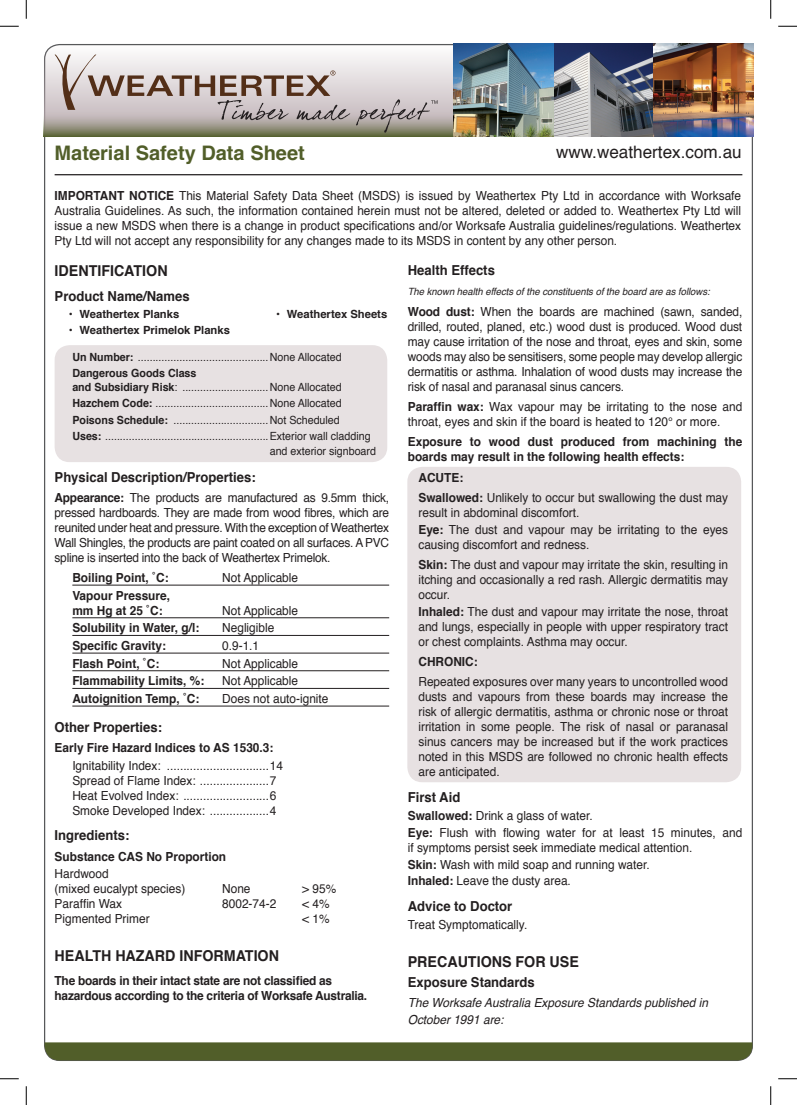
<style>
.page{position:relative;width:797px;height:1105px;background:#fff}
.page>*{position:absolute;margin:0;border:0;box-sizing:border-box;transform-origin:0 0}
.t1{font:700 20px "Helvetica";color:#515e29}
.t2{font:17.12px "Helvetica";color:#231f20}
.Subhead{font:700 15px "Helvetica";color:#231f20;scale:.95 1}
.Body{font:700 15px "Helvetica";color:#231f20;scale:.95 1}
.Subhead-2{font:700 13.75px "Helvetica";color:#231f20;scale:.95 1}
.Body-2{font:12.5px/15px "Helvetica";color:#231f20;scale:.95 1}
.Intro_Paragraph{font:12.5px/15px "Helvetica";color:#231f20;text-align:justify;scale:.95 1}
.Body-3{font:700 12.5px/15px "Helvetica";color:#231f20;scale:.95 1}
.Subhead-3{font:700 12.5px/15px "Helvetica";letter-spacing:-.02em;color:#231f20;scale:.95 1}
.Body-4{font:italic 12.5px "Helvetica";color:#231f20;scale:.95 1}
.Body-5{font:11.25px/13.8px "Helvetica";color:#231f20;scale:.95 1}
.Bullets-1{font:700 11.25px "Helvetica";color:#231f20}
.Body-6{font:italic 10px "Helvetica";color:#231f20;scale:.95 1}
.s1{font-weight:700}
.s2{font-weight:400}
</style>
<div class="page">
<hr style="left:55px;top:174px;width:687px;height:1px;background:#231f20">
<div style="left:407px;top:467px;width:334px;height:315px;background:#e7e1e2;border-radius:15px"></div>
<div style="left:55px;top:345px;width:332px;height:117px;background:#e7e1e2;border-radius:15px"></div>
<hr style="left:72px;top:585px;width:317px;height:1px;background:#231f20">
<hr style="left:72px;top:617px;width:317px;height:1px;background:#231f20">
<hr style="left:72px;top:635px;width:317px;height:1px;background:#231f20">
<hr style="left:72px;top:653px;width:317px;height:1px;background:#231f20">
<hr style="left:72px;top:670px;width:317px;height:1px;background:#231f20">
<hr style="left:72px;top:688px;width:317px;height:1px;background:#231f20">
<hr style="left:72px;top:706px;width:317px;height:1px;background:#231f20">
<div style="left:45px;top:1042px;width:707px;height:18px;background:#515e29"></div>
<svg style="left:44px;top:44px;width:410px;height:67px"></svg>
<div style="left:44px;top:111px;width:709px;height:26px;background:linear-gradient(to bottom,#decedc,#686e48)"></div>
<svg style="left:55px;top:55px;width:295px;height:65px;background:#c6bcba"></svg>
<svg style="left:356px;top:99px;width:81px;height:34px;background:#a7a19c"></svg>
<img style="left:454px;top:44px;width:299px;height:93px">
<svg style="left:0;top:25px;width:19px;height:2px"></svg>
<svg style="left:778px;top:25px;width:19px;height:2px"></svg>
<svg style="left:0;top:1078px;width:19px;height:1px"></svg>
<svg style="left:778px;top:1078px;width:19px;height:1px"></svg>
<svg style="left:25px;top:0;width:2px;height:19px"></svg>
<svg style="left:25px;top:1086px;width:2px;height:19px"></svg>
<svg style="left:770px;top:0;width:1px;height:19px"></svg>
<svg style="left:770px;top:1086px;width:1px;height:19px"></svg>
<p class="t1" style="left:55px;top:137px;width:252px">Material Safety Data Sheet</p>
<p class="Intro_Paragraph" style="left:55px;top:188px;width:724px"><span class="s1">IMPORTANT NOTICE</span> This Material Safety Data Sheet (MSDS) is issued by Weathertex Pty Ltd in accordance with Worksafe Australia Guidelines. As such, the information contained herein must not be altered, deleted or added to. Weathertex Pty Ltd will issue a new MSDS when there is a change in product specifications and/or Worksafe Australia guidelines/regulations. Weathertex Pty Ltd will not accept any responsibility for any changes made to its MSDS in content by any other person.</p>
<p class="Subhead" style="left:55px;top:259px;width:120px">IDENTIFICATION</p>
<p class="Subhead-2" style="left:55px;top:286px;width:144px">Product Name/Names</p>
<h2 class="t2" style="left:556px;top:139px;width:187px">www.weathertex.com.au</h2>
<p class="Subhead-2" style="left:408px;top:259px;width:93px">Health Effects</p>
<p class="Body-6" style="left:408px;top:284px;width:319px">The known health effects of the constituents of the board are as follows:</p>
<p class="Body-2" style="left:408px;top:304px;width:353px;text-align:justify"><span class="s1">Wood dust:</span> When the boards are machined (sawn, sanded, drilled, routed, planed, etc.) wood dust is produced. Wood dust may cause irritation of the nose and throat, eyes and skin, some woods may also be sensitisers, some people may develop allergic dermatitis or asthma. Inhalation of wood dusts may increase the risk of nasal and paranasal sinus cancers.</p>
<p class="Body-2" style="left:408px;top:400px;width:353px"><span class="s1">Paraffin wax:</span> Wax vapour may be irritating to the nose and throat, eyes and skin if the board is heated to 120° or more.</p>
<p class="Body-3" style="left:408px;top:435px;width:353px">Exposure to wood dust produced from machining the boards may result in the following health effects:</p>
<p class="Body-3" style="left:418px;top:470px;width:49px">ACUTE:</p>
<p class="Body-2" style="left:418px;top:491px;width:327px"><span class="s1">Swallowed:</span> Unlikely to occur but swallowing the dust may result in abdominal discomfort.</p>
<p class="Body-2" style="left:418px;top:522px;width:327px"><span class="s1">Eye:</span> The dust and vapour may be irritating to the eyes causing discomfort and redness.</p>
<p class="Body-2" style="left:418px;top:557px;width:327px;text-align:justify"><span class="s1">Skin:</span> The dust and vapour may irritate the skin, resulting in itching and occasionally a red rash. Allergic dermatitis may occur.</p>
<p class="Body-2" style="left:418px;top:604px;width:327px;text-align:justify"><span class="s1">Inhaled:</span> The dust and vapour may irritate the nose, throat and lungs, especially in people with upper respiratory tract or chest complaints. Asthma may occur.</p>
<p class="Body-3" style="left:418px;top:654px;width:64px">CHRONIC:</p>
<p class="Body-2" style="left:418px;top:675px;width:327px;text-align:justify">Repeated exposures over many years to uncontrolled wood dusts and vapours from these boards may increase the risk of allergic dermatitis, asthma or chronic nose or throat irritation in some people. The risk of nasal or paranasal sinus cancers may be increased but if the work practices noted in this MSDS are followed no chronic health effects are anticipated.</p>
<p class="Subhead-2" style="left:408px;top:786px;width:57px">First Aid</p>
<p class="Body-2" style="left:408px;top:809px;width:196px"><span class="s1">Swallowed:</span> Drink a glass of water.</p>
<p class="Body-2" style="left:408px;top:825px;width:353px"><span class="s1">Eye:</span> Flush with flowing water for at least 15 minutes, and if symptoms persist seek immediate medical attention.</p>
<p class="Body-2" style="left:408px;top:857px;width:256px"><span class="s1">Skin:</span> Wash with mild soap and running water.</p>
<p class="Body-2" style="left:408px;top:874px;width:173px"><span class="s1">Inhaled:</span> Leave the dusty area.</p>
<p class="Subhead-2" style="left:408px;top:895px;width:112px">Advice to Doctor</p>
<p class="Body-2" style="left:408px;top:918px;width:127px">Treat Symptomatically.</p>
<p class="Body" style="left:408px;top:949px;width:182px">PRECAUTIONS FOR USE</p>
<p class="Subhead-2" style="left:408px;top:971px;width:135px">Exposure Standards</p>
<p class="Body-4" style="left:408px;top:993px;width:317px">The Worksafe Australia Exposure Standards published in</p>
<p class="Body-4" style="left:408px;top:1009px;width:102px">October 1991 are:</p>
<p class="Bullets-1" style="left:276px;top:305px;width:113px"><span class="s2">•</span> Weathertex Sheets</p>
<p class="Bullets-1" style="left:69px;top:305px;width:112px"><span class="s2">•</span> Weathertex Planks</p>
<p class="Bullets-1" style="left:69px;top:321px;width:163px"><span class="s2">•</span> Weathertex Primelok Planks</p>
<p class="Body-5" style="left:72px;top:350px;width:285px"><span class="s1">Un Number:</span> ............................................None Allocated</p>
<p class="Body-5" style="left:72px;top:367px;width:285px"><span class="s1">Dangerous Goods Class<br>and Subsidiary Risk</span>: .............................None Allocated</p>
<p class="Body-5" style="left:72px;top:397px;width:285px"><span class="s1">Hazchem Code:</span> ......................................None Allocated</p>
<p class="Body-5" style="left:72px;top:413px;width:283px"><span class="s1">Poisons Schedule:</span> ................................Not Scheduled</p>
<p class="Body-5" style="left:270px;top:429px;width:113px;line-height:15px;text-indent:-197px"><span class="s1">Uses:</span> .......................................................Exterior wall cladding and exterior signboard</p>
<p class="Subhead-2" style="left:55px;top:466px;width:213px">Physical Description/Properties:</p>
<p class="Body-2" style="left:55px;top:490px;width:353px;text-align:justify"><span class="s1">Appearance:</span> The products are manufactured as 9.5mm thick, pressed hardboards. They are made from wood fibres, which are reunited under heat and pressure. With the exception of Weathertex Wall Shingles, the products are paint coated on all surfaces. A PVC spline is inserted into the back of Weathertex Primelok.</p>
<p class="Body-3" style="left:72px;top:570px;width:103px">Boiling Point, ˚C:</p>
<p class="Body-2" style="left:222px;top:571px;width:81px">Not Applicable</p>
<p class="Body-3" style="left:72px;top:588px;width:104px">Vapour Pressure, mm Hg at 25 ˚C:</p>
<p class="Body-2" style="left:222px;top:603px;width:81px">Not Applicable</p>
<p class="Body-3" style="left:72px;top:621px;width:135px">Solubility in Water, g/l:</p>
<p class="Body-2" style="left:222px;top:621px;width:56px">Negligible</p>
<p class="Body-3" style="left:72px;top:638px;width:100px">Specific Gravity:</p>
<p class="Body-2" style="left:222px;top:639px;width:40px">0.9-1.1</p>
<p class="Body-3" style="left:72px;top:656px;width:93px">Flash Point, ˚C:</p>
<p class="Body-2" style="left:222px;top:656px;width:81px">Not Applicable</p>
<p class="Body-3" style="left:72px;top:674px;width:140px">Flammability Limits, %:</p>
<p class="Body-2" style="left:222px;top:674px;width:81px">Not Applicable</p>
<p class="Body-3" style="left:72px;top:691px;width:135px">Autoignition Temp, ˚C:</p>
<p class="Body-2" style="left:222px;top:692px;width:113px">Does not auto-ignite</p>
<p class="Subhead-2" style="left:55px;top:716px;width:115px">Other Properties:</p>
<p class="Body-3" style="left:55px;top:741px;width:232px">Early Fire Hazard Indices to AS 1530.3:</p>
<p class="Body-2" style="left:72px;top:758px;width:223px">Ignitability Index: ...............................14<br>Spread of Flame Index: .....................7<br>Heat Evolved Index: ..........................6<br>Smoke Developed Index: ..................4</p>
<p class="Subhead-2" style="left:55px;top:824px;width:80px">Ingredients:</p>
<p class="Body-3" style="left:55px;top:849px;width:182px">Substance CAS No Proportion</p>
<p class="Body-2" style="left:55px;top:867px;width:139px">Hardwood<br>(mixed eucalypt species)</p>
<p class="Body-2" style="left:222px;top:882px;width:31px">None</p>
<p class="Body-2" style="left:302px;top:882px;width:37px">&gt; 95%</p>
<p class="Body-2" style="left:55px;top:897px;width:73px">Paraffin Wax</p>
<p class="Body-2" style="left:222px;top:897px;width:58px">8002-74-2</p>
<p class="Body-2" style="left:302px;top:897px;width:30px">&lt; 4%</p>
<p class="Body-2" style="left:55px;top:912px;width:102px">Pigmented Primer</p>
<p class="Body-2" style="left:302px;top:912px;width:30px">&lt; 1%</p>
<p class="Subhead" style="left:55px;top:943px;width:238px">HEALTH HAZARD INFORMATION</p>
<p class="Subhead-3" style="left:55px;top:973px;width:330px">The boards in their intact state are not classified as hazardous according to the criteria of Worksafe Australia.</p>
</div>
